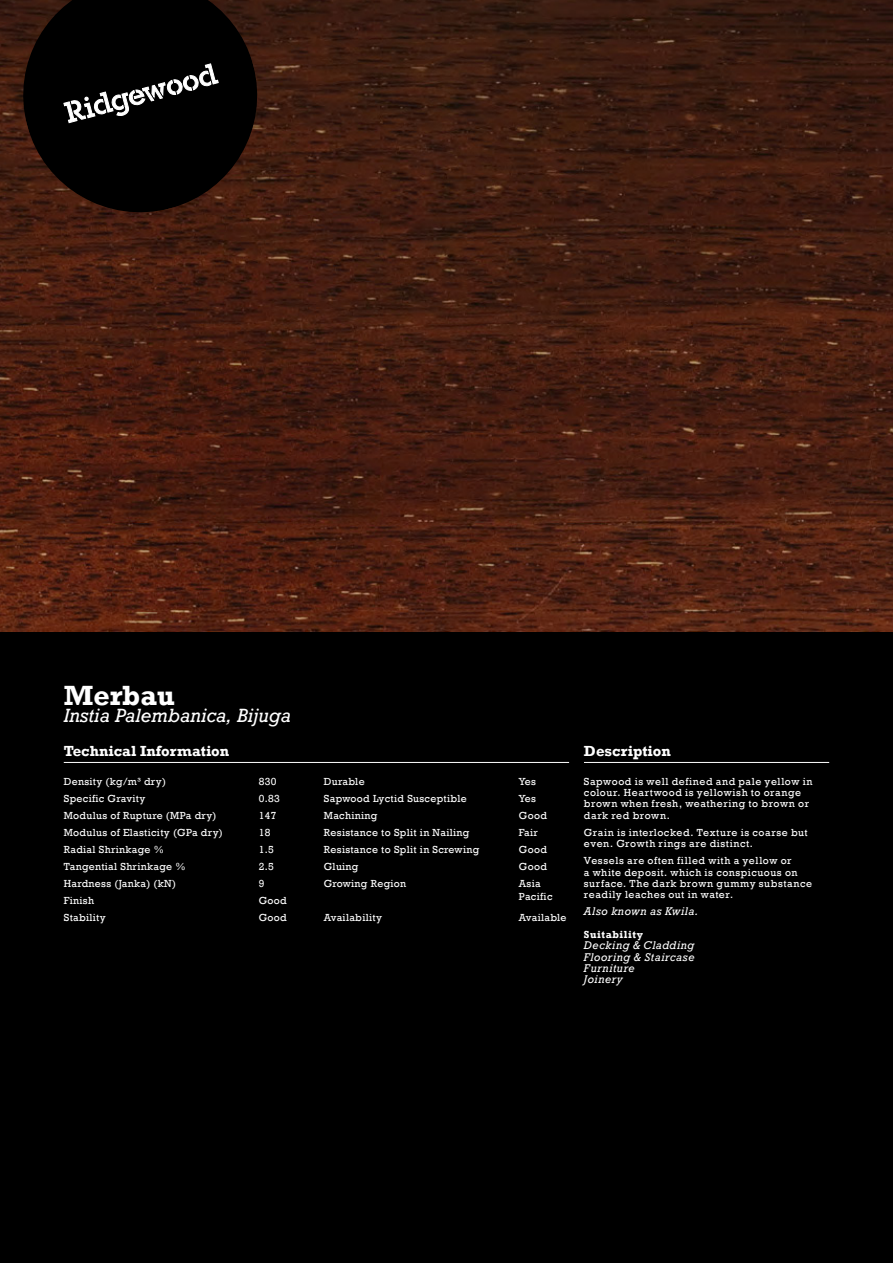
<style>
.page{position:relative;width:893px;height:1263px;background:#000}
.page>*{position:absolute;margin:0;border:0;box-sizing:border-box;transform-origin:0 0}
.t1{font:700 28.5px "Rockwell";color:#fff}
.Title_-_Latin_Name{font:italic 18px "Rockwell";color:#fff}
.Sub_Heading{font:700 15px "Rockwell";color:#fff}
.Technical_Informatio{font:10.5px/12.6px "Rockwell";letter-spacing:.03em;color:#fff}
.Description{font:10.5px/11.4px "Rockwell";letter-spacing:.05em;color:#fff}
.Minor_Information{font:italic 10.5px/11.4px "Rockwell";letter-spacing:.05em;color:#fff}
.Minor_Heading_Extra{font:700 10.5px "Rockwell";letter-spacing:.055em;color:#fff}
</style>
<div class="page">
<hr style="left:584px;top:762px;width:245px;height:1px;background:#fff">
<hr style="left:64px;top:762px;width:505px;height:1px;background:#fff">
<img style="left:0;top:0;width:893px;height:631px">
<svg style="left:11px;top:0;width:259px;height:225px"></svg>
<svg style="left:64px;top:64px;width:154px;height:59px"></svg>
<p class="t1" style="left:64px;top:678px;width:113px">Merbau</p>
<p class="Title_-_Latin_Name" style="left:64px;top:705px;width:229px">Instia Palembanica, Bijuga</p>
<p class="Sub_Heading" style="left:64px;top:742px;width:167px">Technical Information</p>
<p class="Technical_Informatio" style="left:64px;top:775px;width:104px">Density (kg/m³ dry)</p>
<p class="Technical_Informatio" style="left:259px;top:775px;width:19px">830</p>
<p class="Technical_Informatio" style="left:64px;top:792px;width:83px">Specific Gravity</p>
<p class="Technical_Informatio" style="left:259px;top:792px;width:23px">0.83</p>
<p class="Technical_Informatio" style="left:64px;top:809px;width:154px">Modulus of Rupture (MPa dry)</p>
<p class="Technical_Informatio" style="left:259px;top:809px;width:19px">147</p>
<p class="Technical_Informatio" style="left:64px;top:826px;width:161px">Modulus of Elasticity (GPa dry)</p>
<p class="Technical_Informatio" style="left:259px;top:826px;width:13px">18</p>
<p class="Technical_Informatio" style="left:64px;top:843px;width:102px">Radial Shrinkage %</p>
<p class="Technical_Informatio" style="left:259px;top:843px;width:17px">1.5</p>
<p class="Technical_Informatio" style="left:64px;top:860px;width:123px">Tangential Shrinkage %</p>
<p class="Technical_Informatio" style="left:259px;top:860px;width:17px">2.5</p>
<p class="Technical_Informatio" style="left:64px;top:877px;width:114px">Hardness (Janka) (kN)</p>
<p class="Technical_Informatio" style="left:259px;top:877px;width:7px">9</p>
<p class="Technical_Informatio" style="left:64px;top:894px;width:32px">Finish</p>
<p class="Technical_Informatio" style="left:259px;top:894px;width:29px">Good</p>
<p class="Technical_Informatio" style="left:64px;top:911px;width:43px">Stability</p>
<p class="Technical_Informatio" style="left:259px;top:911px;width:29px">Good</p>
<p class="Technical_Informatio" style="left:324px;top:775px;width:42px">Durable</p>
<p class="Technical_Informatio" style="left:519px;top:775px;width:19px">Yes</p>
<p class="Technical_Informatio" style="left:324px;top:792px;width:144px">Sapwood Lyctid Susceptible</p>
<p class="Technical_Informatio" style="left:519px;top:792px;width:19px">Yes</p>
<p class="Technical_Informatio" style="left:324px;top:809px;width:55px">Machining</p>
<p class="Technical_Informatio" style="left:519px;top:809px;width:29px">Good</p>
<p class="Technical_Informatio" style="left:324px;top:826px;width:147px">Resistance to Split in Nailing</p>
<p class="Technical_Informatio" style="left:519px;top:826px;width:20px">Fair</p>
<p class="Technical_Informatio" style="left:324px;top:843px;width:157px">Resistance to Split in Screwing</p>
<p class="Technical_Informatio" style="left:519px;top:843px;width:29px">Good</p>
<p class="Technical_Informatio" style="left:324px;top:860px;width:36px">Gluing</p>
<p class="Technical_Informatio" style="left:519px;top:860px;width:29px">Good</p>
<p class="Technical_Informatio" style="left:324px;top:877px;width:84px">Growing Region</p>
<p class="Technical_Informatio" style="left:519px;top:877px;width:35px">Asia<br>Pacific</p>
<p class="Technical_Informatio" style="left:324px;top:911px;width:60px">Availability</p>
<p class="Technical_Informatio" style="left:519px;top:911px;width:49px">Available</p>
<p class="Sub_Heading" style="left:584px;top:742px;width:88px">Description</p>
<p class="Description" style="left:584px;top:776px;width:230px">Sapwood is well defined and pale yellow in colour. Heartwood is yellowish to orange brown when fresh, weathering to brown or dark red brown.</p>
<p class="Description" style="left:584px;top:827px;width:225px">Grain is interlocked. Texture is coarse but even. Growth rings are distinct.</p>
<p class="Description" style="left:584px;top:855px;width:230px">Vessels are often filled with a yellow or<br>a white deposit. which is conspicuous on surface. The dark brown gummy substance readily leaches out in water.</p>
<p class="Minor_Information" style="left:584px;top:906px;width:116px">Also known as Kwila.</p>
<p class="Minor_Heading_Extra" style="left:584px;top:928px;width:61px">Suitability</p>
<p class="Minor_Information" style="left:584px;top:940px;width:112px">Decking &amp; Cladding<br>Flooring &amp; Staircase<br>Furniture<br>Joinery</p>
</div>
